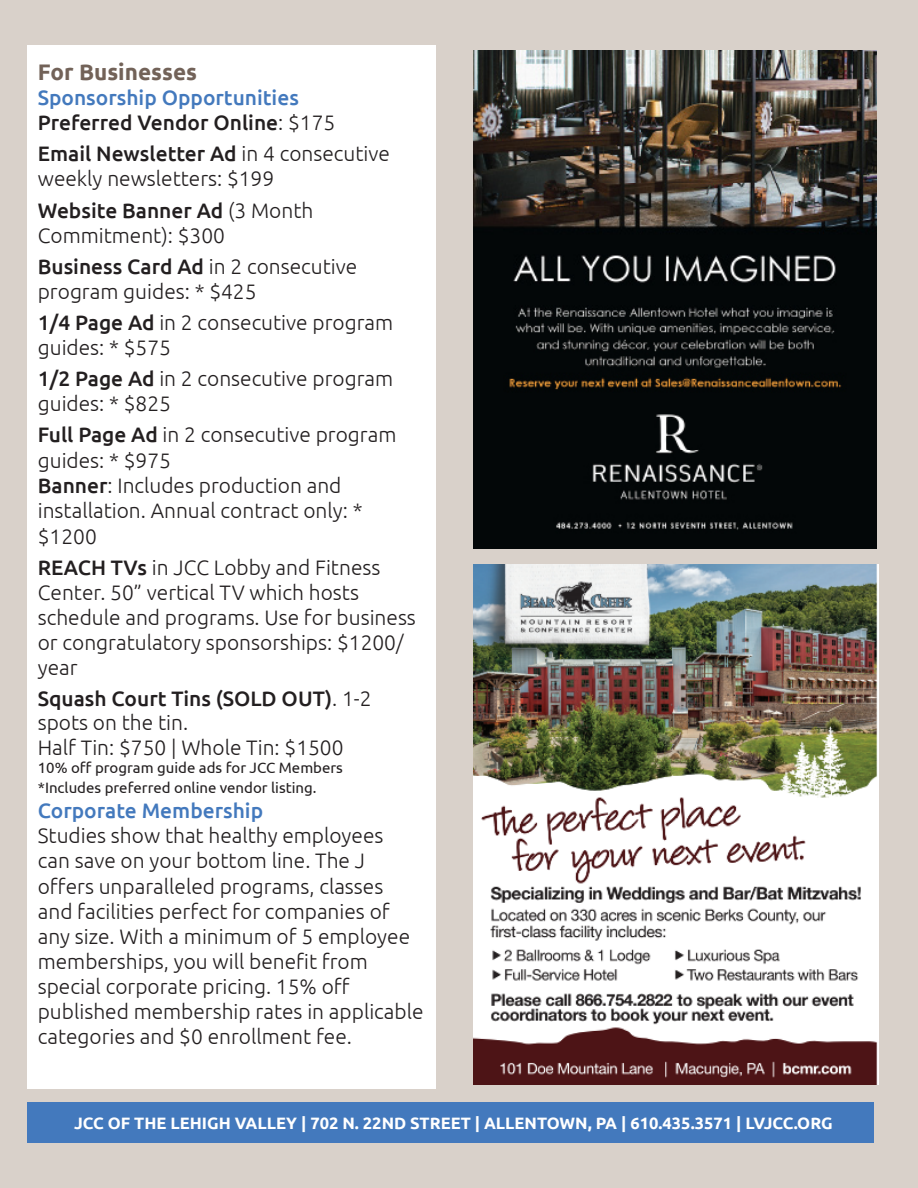
<style>
.page{position:relative;width:918px;height:1188px;background:#d9d1ca}
.page>*{position:absolute;margin:0;border:0;box-sizing:border-box;transform-origin:0 0}
.t1{font:700 22.5px "Ubuntu";color:#726258}
.t2{font:300 20.85px/25px "Ubuntu";color:#231f20}
.t3{font:500 20.85px/25px "Ubuntu";color:#4379bd}
.t4{font:500 20.85px "Ubuntu";color:#231f20}
.t5{font:700 16.5px "Ubuntu";color:#fff}
.t6{font:15px/19.8px "Ubuntu";color:#231f20}
.s1{color:#231f20}
.s2{font-weight:300;color:#231f20}
.s3{font-weight:500}
.s4{font-weight:300}
.s5{font-weight:500;color:#4379bd}
</style>
<div class="page">
<div style="left:27px;top:45px;width:408px;height:1043px;background:#fff"></div>
<img style="left:474px;top:565px;width:405px;height:519px">
<img style="left:474px;top:51px;width:402px;height:498px">
<div style="left:27px;top:1103px;width:847px;height:40px;background:#4379bd"></div>
<p class="t1" style="left:38px;top:58px;width:161px">For Businesses</p>
<p class="t3" style="left:38px;top:84px;width:299px">Sponsorship Opportunities<br><span class="s1">Preferred Vendor Online</span><span class="s2">: $175</span></p>
<p class="t2" style="left:38px;top:141px;width:354px"><span class="s3">Email Newsletter Ad</span> in 4 consecutive weekly newsletters: $199</p>
<p class="t2" style="left:38px;top:197px;width:277px"><span class="s3">Website Banner Ad</span> (3 Month<br>Commitment): $300</p>
<p class="t2" style="left:38px;top:253px;width:321px"><span class="s3">Business Card Ad</span> in 2 consecutive program guides: * $425</p>
<p class="t2" style="left:38px;top:310px;width:357px"><span class="s3">1/4 Page Ad</span> in 2 consecutive program guides: * $575</p>
<p class="t2" style="left:38px;top:366px;width:357px"><span class="s3">1/2 Page Ad</span> in 2 consecutive program guides: * $825</p>
<p class="t2" style="left:38px;top:422px;width:360px"><span class="s3">Full Page Ad</span> in 2 consecutive program guides: * $975<br><span class="s3">Banner</span>: Includes production and installation. Annual contract only: * $1200</p>
<p class="t2" style="left:38px;top:554px;width:380px"><span class="s3">REACH TVs</span> in JCC Lobby and Fitness<br>Center. 50” vertical TV which hosts schedule and programs. Use for business or congratulatory sponsorships: $1200/ year</p>
<p class="t4" style="left:38px;top:686px;width:335px">Squash Court Tins (SOLD OUT)<span class="s4">. 1-2</span></p>
<p class="t2" style="left:38px;top:710px;width:307px">spots on the tin.<br>Half Tin: $750 | Whole Tin: $1500</p>
<p class="t6" style="left:38px;top:758px;width:307px">10% off program guide ads for JCC Members *Includes preferred online vendor listing.</p>
<p class="t2" style="left:38px;top:798px;width:387px"><span class="s5">Corporate Membership<br></span>Studies show that healthy employees<br>can save on your bottom line. The J offers unparalleled programs, classes<br>and facilities perfect for companies of any size. With a minimum of 5 employee memberships, you will benefit from special corporate pricing. 15% off published membership rates in applicable categories and $0 enrollment fee.</p>
<p class="t5" style="left:74px;top:1113px;width:760px">JCC OF THE LEHIGH VALLEY | 702 N. 22ND STREET | ALLENTOWN, PA | 610.435.3571 | LVJCC.ORG</p>
</div>
